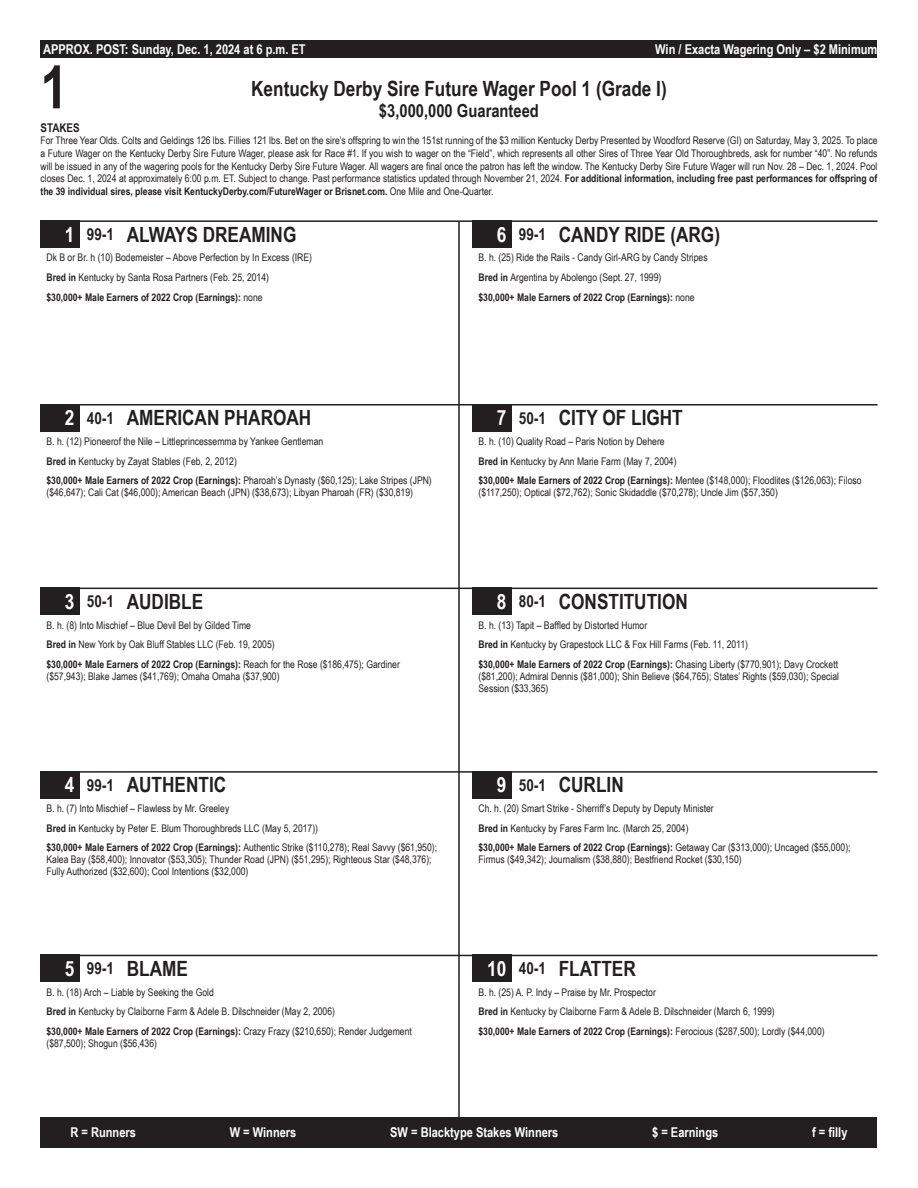
<style>
.page{position:relative;width:918px;height:1188px;background:#fff}
.page>*{position:absolute;margin:0;border:0;box-sizing:border-box;transform-origin:0 0}
.t1{font:700 59.85px "Arial Narrow";color:#231f20}
.t2{font:700 21px "Arial Narrow";color:#231f20}
.t3{font:700 18px "Arial Narrow";color:#231f20}
.t4{font:700 13.5px "Arial Narrow";color:#fff}
.t5{font:700 12px "Arial Narrow";color:#231f20}
.t6{font:10.5px/19.6px "Arial Narrow";color:#231f20}
.s1{font-weight:700}
.s2{color:#fff}
.s3{font-size:16.5px}
</style>
<div class="page">
<div style="left:40px;top:220px;width:40px;height:28px;background:#231f20"></div>
<div style="left:472px;top:220px;width:40px;height:28px;background:#231f20"></div>
<hr style="left:40px;top:220px;width:838px;height:2px;background:#231f20">
<div style="left:40px;top:404px;width:40px;height:27px;background:#231f20"></div>
<div style="left:472px;top:404px;width:40px;height:27px;background:#231f20"></div>
<hr style="left:40px;top:404px;width:838px;height:2px;background:#231f20">
<div style="left:40px;top:771px;width:40px;height:27px;background:#231f20"></div>
<div style="left:472px;top:771px;width:40px;height:27px;background:#231f20"></div>
<hr style="left:40px;top:771px;width:838px;height:2px;background:#231f20">
<div style="left:40px;top:588px;width:40px;height:27px;background:#231f20"></div>
<div style="left:472px;top:588px;width:40px;height:27px;background:#231f20"></div>
<hr style="left:40px;top:588px;width:838px;height:1px;background:#231f20">
<div style="left:40px;top:955px;width:40px;height:27px;background:#231f20"></div>
<div style="left:472px;top:955px;width:40px;height:27px;background:#231f20"></div>
<hr style="left:40px;top:955px;width:838px;height:1px;background:#231f20">
<hr style="left:458px;top:221px;width:2px;height:899px;background:#231f20">
<div style="left:40px;top:1117px;width:838px;height:31px;background:#231f20"></div>
<div style="left:40px;top:40px;width:838px;height:18px;background:#231f20"></div>
<p class="t4" style="left:43px;top:39px;width:264px">APPROX. POST: Sunday, Dec. 1, 2024 at 6 p.m. ET</p>
<p class="t4" style="left:655px;top:39px;width:224px">Win / Exacta Wagering Only – $2 Minimum</p>
<h1 class="t1" style="left:40px;top:42px;width:29px">1</h1>
<h2 class="t2" style="left:251px;top:73px;width:417px">Kentucky Derby Sire Future Wager Pool 1 (Grade I)</h2>
<h3 class="t3" style="left:379px;top:97px;width:162px">$3,000,000 Guaranteed</h3>
<p class="t5" style="left:40px;top:119px;width:41px">STAKES</p>
<p class="t6" style="left:40px;top:134px;width:839px;line-height:12.6px;text-align:justify">For Three Year Olds. Colts and Geldings 126 lbs. Fillies 121 lbs. Bet on the sire’s offspring to win the 151st running of the $3 million Kentucky Derby Presented by Woodford Reserve (GI) on Saturday, May 3, 2025. To place a Future Wager on the Kentucky Derby Sire Future Wager, please ask for Race #1. If you wish to wager on the “Field”, which represents all other Sires of Three Year Old Thoroughbreds, ask for number “40”. No refunds will be issued in any of the wagering pools for the Kentucky Derby Sire Future Wager. All wagers are final once the patron has left the window. The Kentucky Derby Sire Future Wager will run Nov. 28 – Dec. 1, 2024. Pool closes Dec. 1, 2024 at approximately 6:00 p.m. ET. Subject to change. Past performance statistics updated through November 21, 2024. <span class="s1">For additional information, including free past performances for offspring of the 39 individual sires, please visit KentuckyDerby.com/FutureWager or Brisnet.com.</span> One Mile and One-Quarter.</p>
<h2 class="t2" style="left:65px;top:218px;width:233px"><span class="s2">1</span> <span class="s3">99-1</span> ALWAYS DREAMING</h2>
<p class="t6" style="left:46px;top:247px;width:267px">Dk B or Br. h (10) Bodemeister – Above Perfection by In Excess (IRE)<br><span class="s1">Bred in</span> Kentucky by Santa Rosa Partners (Feb. 25, 2014)<br><span class="s1">$30,000+ Male Earners of 2022 Crop (Earnings):</span> none</p>
<h2 class="t2" style="left:497px;top:218px;width:225px"><span class="s2">6</span> <span class="s3">99-1</span> CANDY RIDE (ARG)</h2>
<p class="t6" style="left:478px;top:247px;width:231px">B. h. (25) Ride the Rails - Candy Girl-ARG by Candy Stripes<br><span class="s1">Bred in</span> Argentina by Abolengo (Sept. 27, 1999)<br><span class="s1">$30,000+ Male Earners of 2022 Crop (Earnings):</span> none</p>
<h2 class="t2" style="left:65px;top:402px;width:248px"><span class="s2">2</span> <span class="s3">40-1</span> AMERICAN PHAROAH</h2>
<p class="t6" style="left:46px;top:431px;width:387px">B. h. (12) Pioneerof the Nile – Littleprincessemma by Yankee Gentleman<br><span class="s1">Bred in</span> Kentucky by Zayat Stables (Feb, 2, 2012)<br><span class="s1">$30,000+ Male Earners of 2022 Crop (Earnings):</span> Pharoah’s Dynasty ($60,125); Lake Stripes (JPN)</p>
<p class="t6" style="left:46px;top:482px;width:368px">($46,647); Cali Cat ($46,000); American Beach (JPN) ($38,673); Libyan Pharoah (FR) ($30,819)</p>
<h2 class="t2" style="left:65px;top:586px;width:140px"><span class="s2">3</span> <span class="s3">50-1</span> AUDIBLE</h2>
<p class="t6" style="left:46px;top:615px;width:355px">B. h. (8) Into Mischief – Blue Devil Bel by Gilded Time<br><span class="s1">Bred in</span> New York by Oak Bluff Stables LLC (Feb. 19, 2005)<br><span class="s1">$30,000+ Male Earners of 2022 Crop (Earnings):</span> Reach for the Rose ($186,475); Gardiner</p>
<p class="t6" style="left:46px;top:666px;width:235px">($57,943); Blake James ($41,769); Omaha Omaha ($37,900)</p>
<h2 class="t2" style="left:65px;top:769px;width:163px"><span class="s2">4</span> <span class="s3">99-1</span> AUTHENTIC</h2>
<p class="t6" style="left:46px;top:798px;width:392px">B. h. (7) Into Mischief – Flawless by Mr. Greeley<br><span class="s1">Bred in</span> Kentucky by Peter E. Blum Thoroughbreds LLC (May 5, 2017))<br><span class="s1">$30,000+ Male Earners of 2022 Crop (Earnings):</span> Authentic Strike ($110,278); Real Savvy ($61,950);</p>
<p class="t6" style="left:46px;top:853px;width:387px;line-height:12px">Kalea Bay ($58,400); Innovator ($53,305); Thunder Road (JPN) ($51,295); Righteous Star ($48,376);<br>Fully Authorized ($32,600); Cool Intentions ($32,000)</p>
<h2 class="t2" style="left:65px;top:953px;width:125px"><span class="s2">5</span> <span class="s3">99-1</span> BLAME</h2>
<p class="t6" style="left:46px;top:982px;width:367px">B. h. (18) Arch – Liable by Seeking the Gold<br><span class="s1">Bred in</span> Kentucky by Claiborne Farm &amp; Adele B. Dilschneider (May 2, 2006)<br><span class="s1">$30,000+ Male Earners of 2022 Crop (Earnings):</span> Crazy Frazy ($210,650); Render Judgement</p>
<p class="t6" style="left:46px;top:1033px;width:112px">($87,500); Shogun ($56,436)</p>
<h2 class="t2" style="left:497px;top:402px;width:188px"><span class="s2">7</span> <span class="s3">50-1</span> CITY OF LIGHT</h2>
<p class="t6" style="left:478px;top:431px;width:385px">B. h. (10) Quality Road – Paris Notion by Dehere<br><span class="s1">Bred in</span> Kentucky by Ann Marie Farm (May 7, 2004)<br><span class="s1">$30,000+ Male Earners of 2022 Crop (Earnings):</span> Mentee ($148,000); Floodlites ($126,063); Filoso</p>
<p class="t6" style="left:478px;top:482px;width:301px">($117,250); Optical ($72,762); Sonic Skidaddle ($70,278); Uncle Jim ($57,350)</p>
<h2 class="t2" style="left:497px;top:586px;width:193px"><span class="s2">8</span> <span class="s3">80-1</span> CONSTITUTION</h2>
<p class="t6" style="left:478px;top:615px;width:361px">B. h. (13) Tapit – Baffled by Distorted Humor<br><span class="s1">Bred in</span> Kentucky by Grapestock LLC &amp; Fox Hill Farms (Feb. 11, 2011)<br><span class="s1">$30,000+ Male Earners of 2022 Crop (Earnings):</span> Chasing Liberty ($770,901); Davy Crockett</p>
<p class="t6" style="left:478px;top:670px;width:362px;line-height:12px">($81,200); Admiral Dennis ($81,000); Shin Believe ($64,765); States’ Rights ($59,030); Special<br>Session ($33,365)</p>
<h2 class="t2" style="left:497px;top:769px;width:129px"><span class="s2">9</span> <span class="s3">50-1</span> CURLIN</h2>
<p class="t6" style="left:478px;top:798px;width:374px">Ch. h. (20) Smart Strike - Sherriff’s Deputy by Deputy Minister<br><span class="s1">Bred in</span> Kentucky by Fares Farm Inc. (March 25, 2004)<br><span class="s1">$30,000+ Male Earners of 2022 Crop (Earnings):</span> Getaway Car ($313,000); Uncaged ($55,000);</p>
<p class="t6" style="left:478px;top:849px;width:265px">Firmus ($49,342); Journalism ($38,880); Bestfriend Rocket ($30,150)</p>
<h2 class="t2" style="left:487px;top:953px;width:150px"><span class="s2">10</span> <span class="s3">40-1</span> FLATTER</h2>
<p class="t6" style="left:478px;top:982px;width:348px">B. h. (25) A. P. Indy – Praise by Mr. Prospector<br><span class="s1">Bred in</span> Kentucky by Claiborne Farm &amp; Adele B. Dilschneider (March 6, 1999)<br><span class="s1">$30,000+ Male Earners of 2022 Crop (Earnings):</span> Ferocious ($287,500); Lordly ($44,000)</p>
<p class="t4" style="left:70px;top:1122px;width:67px">R = Runners</p>
<p class="t4" style="left:230px;top:1122px;width:68px">W = Winners</p>
<p class="t4" style="left:390px;top:1122px;width:170px">SW = Blacktype Stakes Winners</p>
<p class="t4" style="left:652px;top:1122px;width:68px">$ = Earnings</p>
<p class="t4" style="left:812px;top:1122px;width:37px">f = filly</p>
</div>
